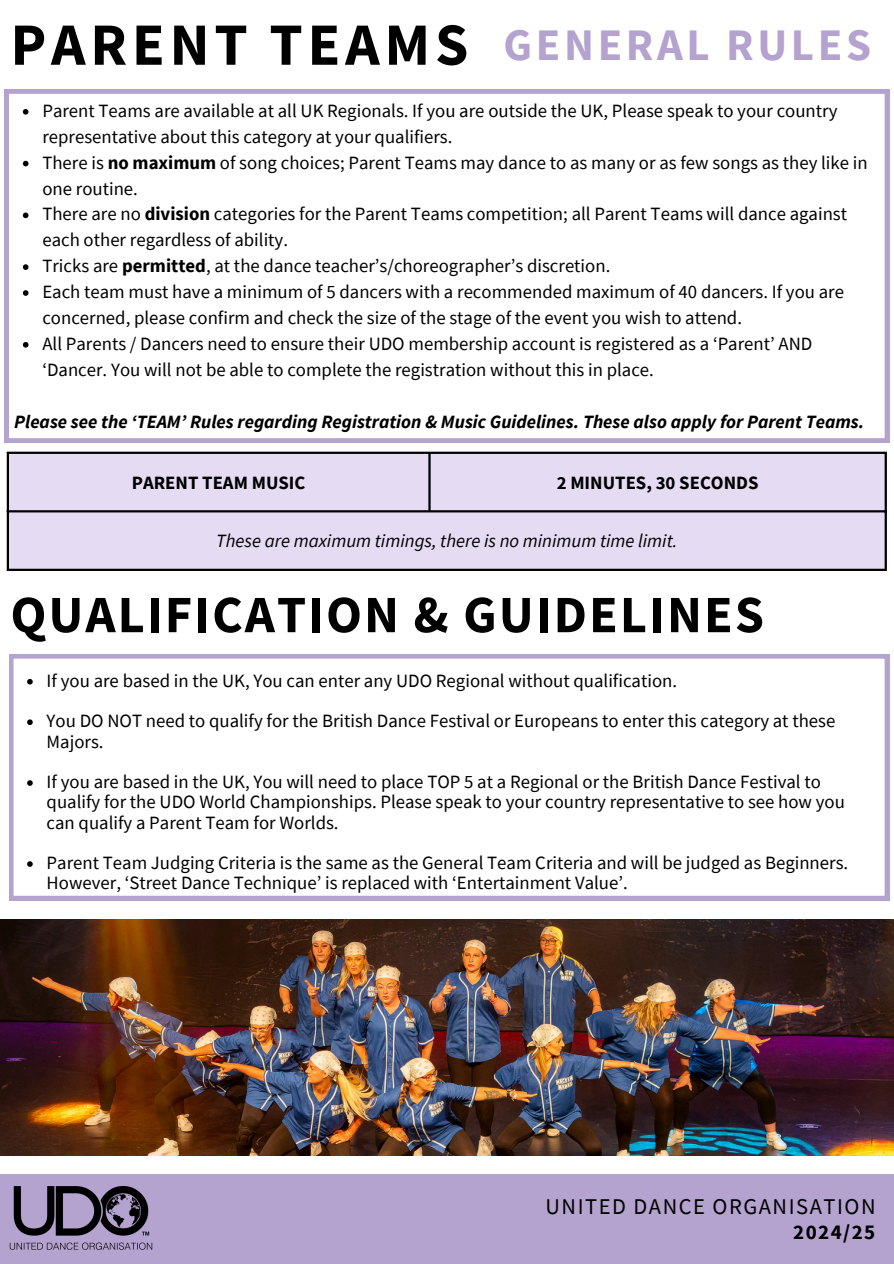
<style>
.page{position:relative;width:894px;height:1264px;background:#fff}
.page>*{position:absolute;margin:0;border:0;box-sizing:border-box;transform-origin:0 0}
.t1{font:700 60px "Source Sans Pro";letter-spacing:.08em;color:#000}
.t2{font:700 52.5px "Source Sans Pro";letter-spacing:.04em;color:#000}
.t3{font:700 45px "Source Sans Pro";letter-spacing:.08em;color:#b4a2cf}
.t4{font:22.5px "Source Sans Pro";letter-spacing:.07em;color:#000001}
.t5{font:700 21px "Source Sans Pro";letter-spacing:.07em;color:#000001}
.t6{font:18.75px/25.8px "Source Sans Pro";color:#000}
.t7{font:italic 700 18.75px "Source Sans Pro";color:#000}
.t8{font:italic 18.75px "Source Sans Pro";color:#000}
.t9{font:700 18.75px "Source Sans Pro";color:#000}
.s1{font-weight:700}
</style>
<div class="page">
<img style="left:0;top:919px;width:893px;height:236px">
<div style="left:0;top:1174px;width:893px;height:89px;background:#b4a2cf"></div>
<img style="left:9px;top:1186px;width:143px;height:64px">
<svg style="left:5px;top:89px;width:883px;height:353px"></svg>
<svg style="left:9px;top:654px;width:879px;height:246px"></svg>
<div style="left:9px;top:454px;width:875px;height:114px;background:#e5dcf4"></div>
<hr style="left:7px;top:454px;width:2px;height:114px;background:#000">
<hr style="left:428px;top:454px;width:2px;height:56px;background:#000">
<hr style="left:884px;top:454px;width:2px;height:114px;background:#000">
<hr style="left:7px;top:451px;width:879px;height:3px;background:#000">
<hr style="left:7px;top:510px;width:879px;height:2px;background:#000">
<hr style="left:7px;top:568px;width:879px;height:3px;background:#000">
<svg style="left:23px;top:109px;width:5px;height:6px"></svg>
<svg style="left:23px;top:161px;width:5px;height:5px"></svg>
<svg style="left:23px;top:212px;width:5px;height:6px"></svg>
<svg style="left:23px;top:264px;width:5px;height:6px"></svg>
<svg style="left:23px;top:290px;width:5px;height:6px"></svg>
<svg style="left:23px;top:342px;width:5px;height:5px"></svg>
<svg style="left:27px;top:679px;width:6px;height:5px"></svg>
<svg style="left:27px;top:719px;width:6px;height:6px"></svg>
<svg style="left:27px;top:780px;width:6px;height:5px"></svg>
<svg style="left:27px;top:861px;width:6px;height:5px"></svg>
<p class="t1" style="left:10px;top:6px;width:459px">PARENT TEAMS</p>
<p class="t3" style="left:503px;top:15px;width:369px">GENERAL RULES</p>
<h6 class="t6" style="left:42px;top:97px;width:796px">Parent Teams are available at all UK Regionals. If you are outside the UK, Please speak to your country representative about this category at your qualifiers.</h6>
<p class="t6" style="left:42px;top:149px;width:826px">There is <span class="s1">no maximum</span> of song choices; Parent Teams may dance to as many or as few songs as they like in one routine.</p>
<p class="t6" style="left:42px;top:201px;width:806px">There are no <span class="s1">division</span> categories for the Parent Teams competition; all Parent Teams will dance against each other regardless of ability.</p>
<p class="t6" style="left:42px;top:252px;width:569px">Tricks are <span class="s1">permitted</span>, at the dance teacher’s/choreographer’s discretion.</p>
<h2 class="t6" style="left:42px;top:278px;width:803px">Each team must have a minimum of 5 dancers with a recommended maximum of 40 dancers. If you are concerned, please confirm and check the size of the stage of the event you wish to attend.</h2>
<p class="t6" style="left:42px;top:330px;width:771px">All Parents / Dancers need to ensure their UDO membership account is registered as a ‘Parent’ AND ‘Dancer. You will not be able to complete the registration without this in place.</p>
<p class="t7" style="left:14px;top:409px;width:851px">Please see the ‘TEAM’ Rules regarding Registration &amp; Music Guidelines. These also apply for Parent Teams.</p>
<p class="t9" style="left:132px;top:470px;width:175px">PARENT TEAM MUSIC</p>
<p class="t9" style="left:556px;top:470px;width:203px">2 MINUTES, 30 SECONDS</p>
<p class="t8" style="left:216px;top:529px;width:462px">These are maximum timings, there is no minimum time limit.</p>
<p class="t2" style="left:10px;top:580px;width:754px">QUALIFICATION &amp; GUIDELINES</p>
<p class="t6" style="left:47px;top:667px;width:631px">If you are based in the UK, You can enter any UDO Regional without qualification.</p>
<p class="t6" style="left:47px;top:710px;width:790px;line-height:20.2px">You DO NOT need to qualify for the British Dance Festival or Europeans to enter this category at these<br>Majors.</p>
<p class="t6" style="left:47px;top:771px;width:799px;line-height:20.2px">If you are based in the UK, You will need to place TOP 5 at a Regional or the British Dance Festival to qualify for the UDO World Championships. Please speak to your country representative to see how you can qualify a Parent Team for Worlds.</p>
<h5 class="t6" style="left:47px;top:852px;width:802px;line-height:20.2px">Parent Team Judging Criteria is the same as the General Team Criteria and will be judged as Beginners.<br>However, ‘Street Dance Technique’ is replaced with ‘Entertainment Value’.</h5>
<p class="t4" style="left:545px;top:1191px;width:331px">UNITED DANCE ORGANISATION</p>
<h4 class="t5" style="left:792px;top:1217px;width:84px">2024/25</h4>
</div>
